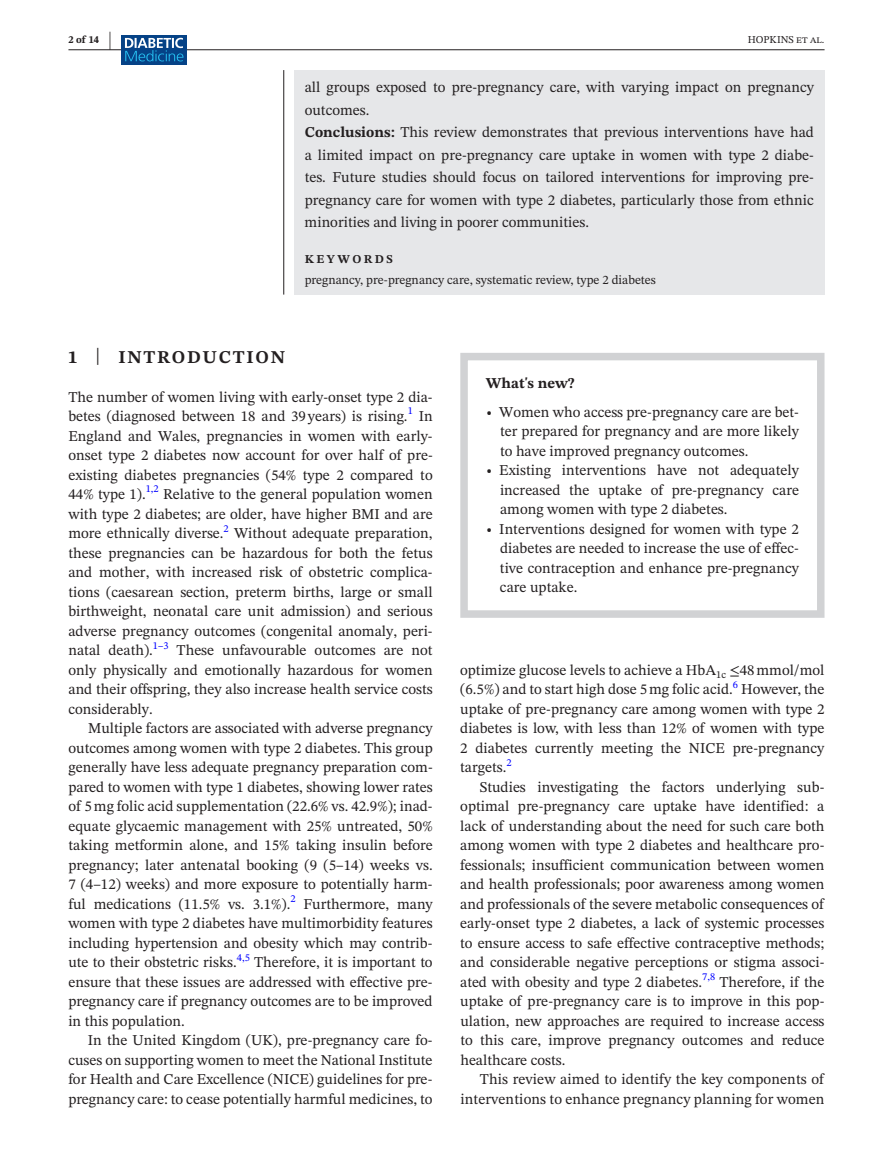
<style>
.page{position:relative;width:893px;height:1174px;background:#fff}
.page>*{position:absolute;margin:0;border:0;box-sizing:border-box;transform-origin:0 0}
.t1{font:700 18px "STIX Two Text";letter-spacing:.1em;color:#231f20}
.t2{font:15px/19.5px "STIX Two Text";color:#231f20;text-align:justify}
.t3{font:700 15px "STIX Two Text";color:#231f20}
.t4{font:12.75px "STIX Two Text";color:#231f20}
.t5{font:700 12px "STIX Two Text";letter-spacing:.2em;color:#231f20}
.t6{font:10.5px "STIX Two Text";color:#00f}
.t7{font:10.5px "STIX Two Text";color:#231f20}
.t8{font:700 10.5px "STIX Two Text";color:#231f20}
.s1{font-size:21px}
.s2{font-weight:700}
.s3{font-weight:400;font-size:23.7px}
.s4{font-family:"STIX"}
</style>
<div class="page">
<hr style="left:68px;top:49px;width:756px;height:1px;background:#231f20">
<div style="left:121px;top:35px;width:65px;height:30px;background:#054286"></div>
<svg style="left:125px;top:38px;width:58px;height:23px"></svg>
<div style="left:294px;top:70px;width:530px;height:224px;background:#e6e7e9"></div>
<hr style="left:283px;top:70px;width:1px;height:224px;background:#231f20">
<div style="left:460px;top:353px;width:364px;height:265px;border:8px solid #d1d2d4"></div>
<p class="t8" style="left:68px;top:32px;width:44px">2 of 14 <span class="s1">|</span></p>
<p class="t7" style="left:748px;top:32px;width:78px">HOPKINS et al.</p>
<p class="t2" style="left:305px;top:76px;width:511px;line-height:22.5px;text-align:left">all groups exposed to pre-pregnancy care, with varying impact on pregnancy outcomes.<br><span class="s2">Conclusions:</span> This review demonstrates that previous interventions have had a limited impact on pre-pregnancy care uptake in women with type 2 diabe&shy;tes. Future studies should focus on tailored interventions for improving pre&shy;pregnancy care for women with type 2 diabetes, particularly those from ethnic minorities and living in poorer communities.</p>
<p class="t5" style="left:305px;top:250px;width:90px">KEYWORDS</p>
<p class="t4" style="left:305px;top:271px;width:353px">pregnancy, pre-pregnancy care, systematic review, type 2 diabetes</p>
<p class="t1" style="left:68px;top:344px;width:218px">1 <span class="s3">|</span> INTRODUCTION</p>
<p class="t2" style="left:68px;top:387px;width:366px">The number of women living with early-onset type 2 dia&shy;betes (diagnosed between 18 and 39 years) is rising.</p>
<p class="t6" style="left:408px;top:403px;width:7px">1</p>
<p class="t2" style="left:68px;top:406px;width:366px;text-indent:350px">In England and Wales, pregnancies in women with early&shy;onset type 2 diabetes now account for over half of pre&shy;existing diabetes pregnancies (54% type 2 compared to 44% type 1).</p>
<p class="t6" style="left:146px;top:481px;width:15px">1,2</p>
<p class="t2" style="left:68px;top:484px;width:366px;text-indent:95px">Relative to the general population women with type 2 diabetes; are older, have higher BMI and are more ethnically diverse.</p>
<p class="t6" style="left:224px;top:520px;width:7px">2</p>
<p class="t2" style="left:68px;top:523px;width:366px;text-indent:166px">Without adequate preparation, these pregnancies can be hazardous for both the fetus and mother, with increased risk of obstetric complica&shy;tions (caesarean section, preterm births, large or small birthweight, neonatal care unit admission) and serious adverse pregnancy outcomes (congenital anomaly, peri&shy;natal death).</p>
<p class="t6" style="left:153px;top:637px;width:17px">1–3</p>
<p class="t2" style="left:68px;top:640px;width:366px;text-indent:108px">These unfavourable outcomes are not only physically and emotionally hazardous for women and their offspring, they also increase health service costs considerably.</p>
<p class="t2" style="left:68px;top:718px;width:366px;text-indent:20px">Multiple factors are associated with adverse pregnancy outcomes among women with type 2 diabetes. This group generally have less adequate pregnancy preparation com&shy;pared to women with type 1 diabetes, showing lower rates of 5mg folic acid supplementation (22.6% vs. 42.9%); inad&shy;equate glycaemic management with 25% untreated, 50% taking metformin alone, and 15% taking insulin before pregnancy; later antenatal booking (9 (5–14) weeks vs.<br>7 (4–12) weeks) and more exposure to potentially harm&shy;ful medications (11.5% vs. 3.1%).</p>
<p class="t6" style="left:290px;top:891px;width:7px">2</p>
<p class="t2" style="left:68px;top:894px;width:366px;text-indent:235px">Furthermore, many women with type 2 diabetes have multimorbidity features including hypertension and obesity which may contrib&shy;ute to their obstetric risks.</p>
<p class="t6" style="left:237px;top:949px;width:15px">4,5</p>
<p class="t2" style="left:68px;top:952px;width:366px;text-indent:186px">Therefore, it is important to ensure that these issues are addressed with effective pre&shy;pregnancy care if pregnancy outcomes are to be improved in this population.</p>
<p class="t2" style="left:68px;top:1030px;width:366px;text-indent:20px">In the United Kingdom (UK), pre-pregnancy care fo&shy;cuses on supporting women to meet the National Institute for Health and Care Excellence (NICE) guidelines for pre&shy;pregnancy care: to cease potentially harmful medicines, to</p>
<p class="t3" style="left:486px;top:372px;width:90px">What's new?</p>
<p class="t2" style="left:500px;top:402px;width:300px;text-indent:-14px">• Women who access pre-pregnancy care are bet&shy;ter prepared for pregnancy and are more likely to have improved pregnancy outcomes.</p>
<p class="t2" style="left:500px;top:460px;width:300px;text-indent:-14px">• Existing interventions have not adequately increased the uptake of pre-pregnancy care among women with type 2 diabetes.</p>
<p class="t2" style="left:500px;top:519px;width:300px;text-indent:-14px">• Interventions designed for women with type 2 diabetes are needed to increase the use of effec&shy;tive contraception and enhance pre-pregnancy care uptake.</p>
<p class="t2" style="left:460px;top:660px;width:366px">optimize glucose levels to achieve a HbA<sub>1c</sub> <span class="s4">≤</span>48mmol/mol (6.5%) and to start high dose 5mg folic acid.</p>
<p class="t6" style="left:733px;top:676px;width:7px">6</p>
<p class="t2" style="left:460px;top:679px;width:366px;text-indent:281px">However, the uptake of pre-pregnancy care among women with type 2 diabetes is low, with less than 12% of women with type 2 diabetes currently meeting the NICE pre-pregnancy targets.</p>
<p class="t6" style="left:507px;top:754px;width:7px">2</p>
<p class="t2" style="left:460px;top:777px;width:366px;text-indent:20px">Studies investigating the factors underlying sub&shy;optimal pre-pregnancy care uptake have identified: a lack of understanding about the need for such care both among women with type 2 diabetes and healthcare pro&shy;fessionals; insufficient communication between women and health professionals; poor awareness among women and professionals of the severe metabolic consequences of early-onset type 2 diabetes, a lack of systemic processes to ensure access to safe effective contraceptive methods; and considerable negative perceptions or stigma associ&shy;ated with obesity and type 2 diabetes.</p>
<p class="t6" style="left:702px;top:969px;width:15px">7,8</p>
<p class="t2" style="left:460px;top:972px;width:366px;text-indent:259px">Therefore, if the uptake of pre-pregnancy care is to improve in this pop&shy;ulation, new approaches are required to increase access to this care, improve pregnancy outcomes and reduce healthcare costs.</p>
<p class="t2" style="left:460px;top:1069px;width:366px;text-align:right">This review aimed to identify the key components of interventions to enhance pregnancy planning for women</p>
</div>
